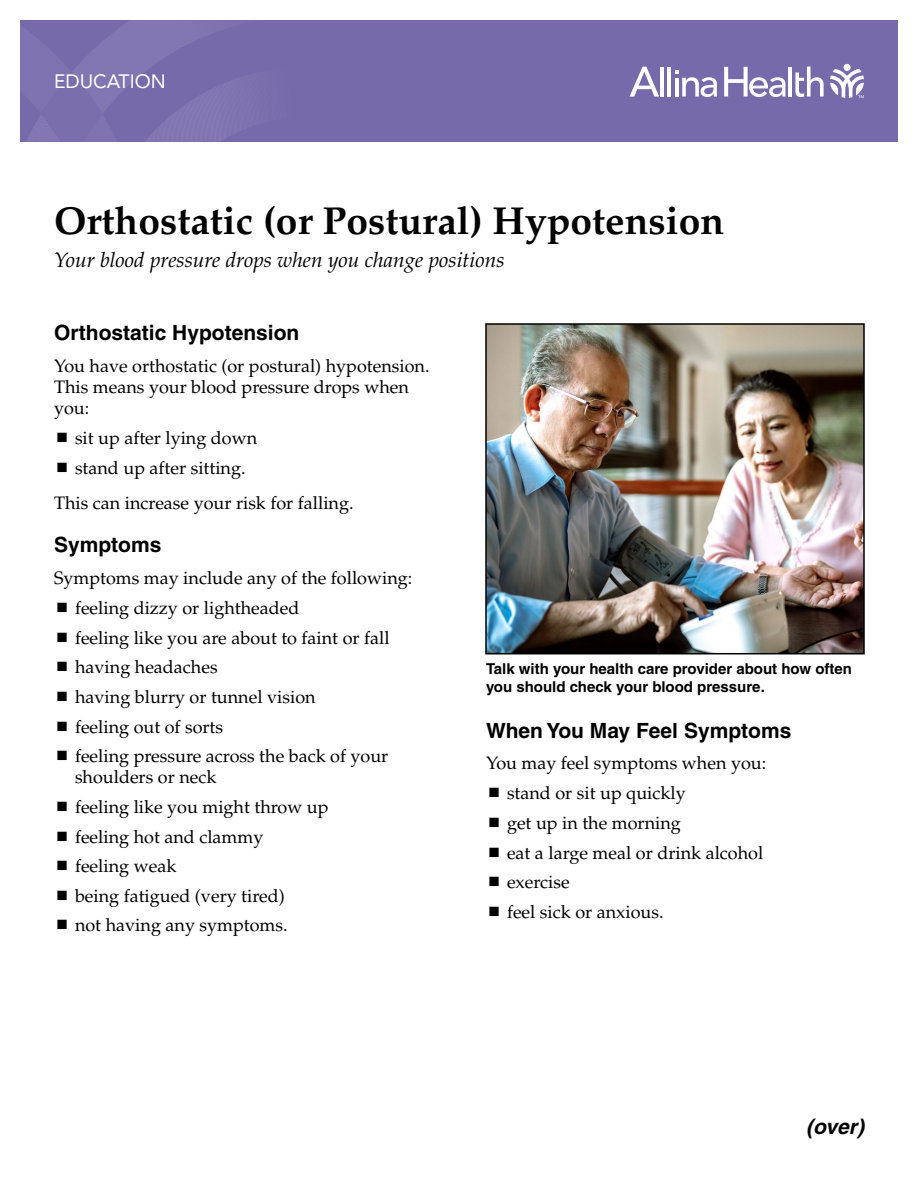
<style>
.page{position:relative;width:918px;height:1188px;background:#fff}
.page>*{position:absolute;margin:0;border:0;box-sizing:border-box;transform-origin:0 0}
.t1{font:700 39px "Palatino";color:#000}
.t2{font:700 21px "Helvetica";color:#000}
.t3{font:italic 21px "Palatino";color:#000}
.t4{font:italic 700 21px "Helvetica";color:#000}
.t5{font:19.2px "Avenir LT Std";color:#fff}
.t6{font:18px/29.7px "Palatino";color:#000}
.t7{font:700 15px/18px "Helvetica";color:#000}
</style>
<div class="page">
<div style="left:20px;top:20px;width:878px;height:122px;background:#766aab"></div>
<svg style="left:27px;top:20px;width:218px;height:122px"></svg>
<svg style="left:830px;top:69px;width:34px;height:29px"></svg>
<div style="left:844px;top:64px;width:7px;height:7px;background:#fff;border-radius:50%"></div>
<hr style="left:660px;top:67px;width:4px;height:30px;background:#fff">
<hr style="left:667px;top:67px;width:4px;height:30px;background:#fff">
<hr style="left:789px;top:67px;width:3px;height:30px;background:#fff">
<svg style="left:795px;top:67px;width:29px;height:30px"></svg>
<svg style="left:675px;top:71px;width:42px;height:26px"></svg>
<svg style="left:629px;top:67px;width:30px;height:30px"></svg>
<svg style="left:724px;top:67px;width:62px;height:30px"></svg>
<img style="left:488px;top:326px;width:374px;height:325px">
<div style="left:485px;top:323px;width:380px;height:331px;border:2px solid #000"></div>
<p class="t5" style="left:54px;top:70px;width:113px">EDUCATION</p>
<h1 class="t1" style="left:54px;top:198px;width:672px">Orthostatic (or Postural) Hypotension</h1>
<p class="t3" style="left:54px;top:248px;width:452px">Your blood pressure drops when you change positions</p>
<p class="t2" style="left:54px;top:320px;width:247px">Orthostatic Hypotension</p>
<p class="t6" style="left:54px;top:356px;width:377px;line-height:21px">You have orthostatic (or postural) hypotension.<br>This means your blood pressure drops when you:</p>
<p class="t6" style="left:75px;top:423px;width:184px">sit up after lying down stand up after sitting.</p>
<p class="t6" style="left:54px;top:488px;width:301px">This can increase your risk for falling.</p>
<p class="t2" style="left:54px;top:532px;width:109px">Symptoms</p>
<p class="t6" style="left:75px;top:563px;width:339px;text-indent:-21px">Symptoms may include any of the following: feeling dizzy or lightheaded<br>feeling like you are about to faint or fall having headaches<br>having blurry or tunnel vision<br>feeling out of sorts<br>feeling pressure across the back of your</p>
<p class="t6" style="left:75px;top:763px;width:255px">shoulders or neck<br>feeling like you might throw up feeling hot and clammy<br>feeling weak<br>being fatigued (very tired)<br>not having any symptoms.</p>
<p class="t7" style="left:486px;top:660px;width:368px">Talk with your health care provider about how often you should check your blood pressure.</p>
<p class="t2" style="left:486px;top:717px;width:307px">When You May Feel Symptoms</p>
<p class="t6" style="left:507px;top:749px;width:261px;text-indent:-21px">You may feel symptoms when you: stand or sit up quickly<br>get up in the morning<br>eat a large meal or drink alcohol exercise<br>feel sick or anxious.</p>
<p class="t4" style="left:806px;top:1114px;width:59px">(over)</p>
</div>
